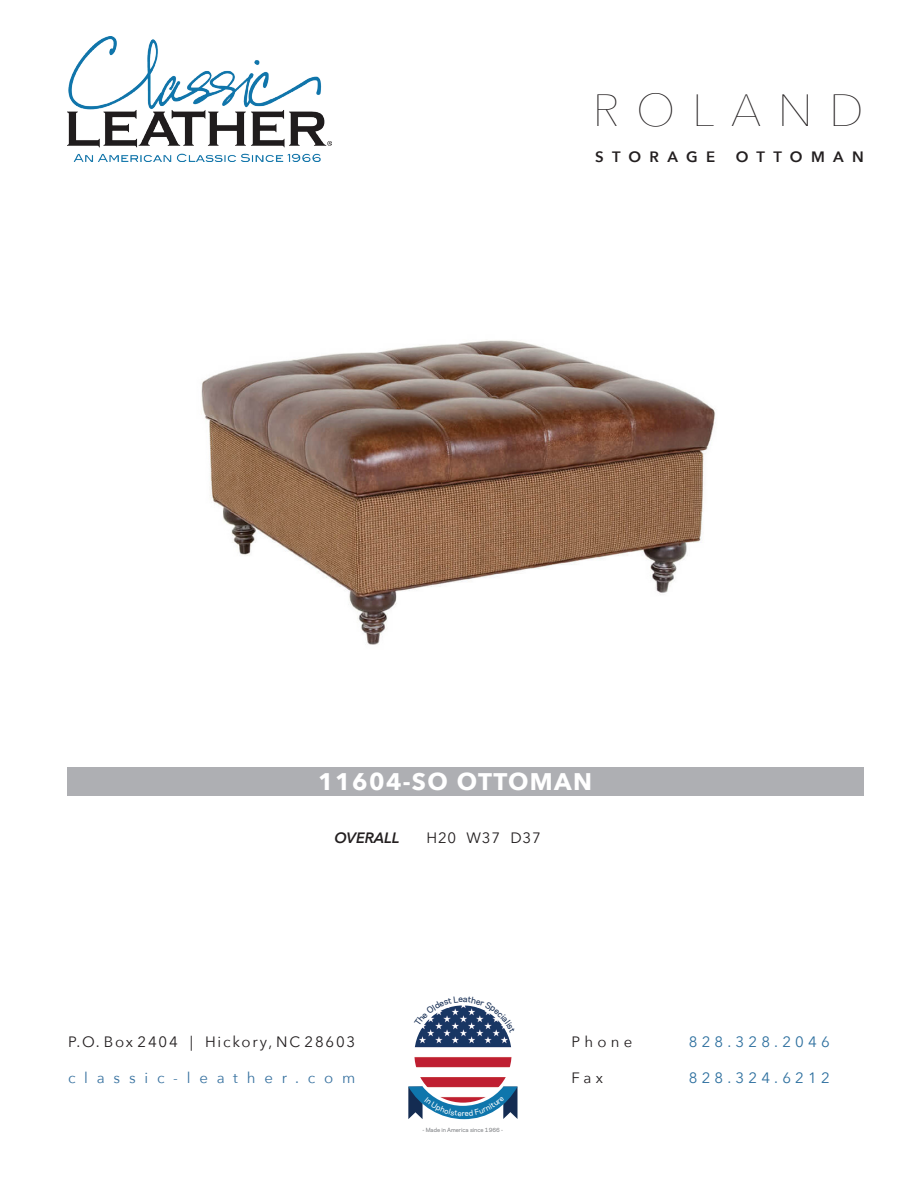
<style>
.page{position:relative;width:918px;height:1188px;background:#fff}
.page>*{position:absolute;margin:0;border:0;box-sizing:border-box;transform-origin:0 0}
.t1{font:200 45px "Avenir Next";letter-spacing:.37em;color:#231f20}
.t2{font:700 24px "Avenir Next";letter-spacing:.06em;color:#fff}
.t3{font:15px "Avenir Next";letter-spacing:.12em;color:#231f20}
.t4{font:15px "Avenir Next";letter-spacing:.28em;color:#2e709f}
.t5{font:15px "Avenir Next";letter-spacing:.585em;color:#3872a0}
.t6{font:600 15px "Avenir Next";letter-spacing:.56em;color:#231f20}
.t7{font:15px "Avenir Next";letter-spacing:.06em;color:#231f20}
.t8{font:italic 600 15px "Avenir Next";color:#231f20}
.t9{font:500 5.4px "Galaxie Polaris";color:#808285}
</style>
<div class="page">
<img style="left:414px;top:1005px;width:98px;height:98px;border-radius:49px">
<div style="left:67px;top:767px;width:797px;height:29px;background:#aeafb3"></div>
<img style="left:67px;top:37px;width:265px;height:125px">
<img style="left:201px;top:340px;width:514px;height:305px">
<svg style="left:408px;top:1086px;width:110px;height:33px"></svg>
<svg style="left:419px;top:1005px;width:88px;height:28px"></svg>
<p class="t1" style="left:593px;top:72px;width:273px">ROLAND</p>
<p class="t6" style="left:595px;top:144px;width:122px">STORAGE</p>
<p class="t6" style="left:736px;top:144px;width:130px">OTTOMAN</p>
<p class="t2" style="left:318px;top:761px;width:275px">11604-SO OTTOMAN</p>
<p class="t8" style="left:335px;top:825px;width:67px">OVERALL</p>
<p class="t7" style="left:426px;top:825px;width:116px">H20 W37 D37</p>
<p class="t3" style="left:68px;top:1029px;width:289px">P.O. Box 2404 | Hickory, NC 28603</p>
<p class="t5" style="left:68px;top:1065px;width:289px">classic-leather.com</p>
<p class="t9" style="left:423px;top:1125px;width:82px">- Made in America since 1966 -</p>
<p class="t3" style="left:572px;top:1029px;width:62px">Phone</p>
<p class="t4" style="left:689px;top:1029px;width:142px">828.328.2046</p>
<p class="t3" style="left:572px;top:1065px;width:33px">Fax</p>
<p class="t4" style="left:689px;top:1065px;width:142px">828.324.6212</p>
</div>
